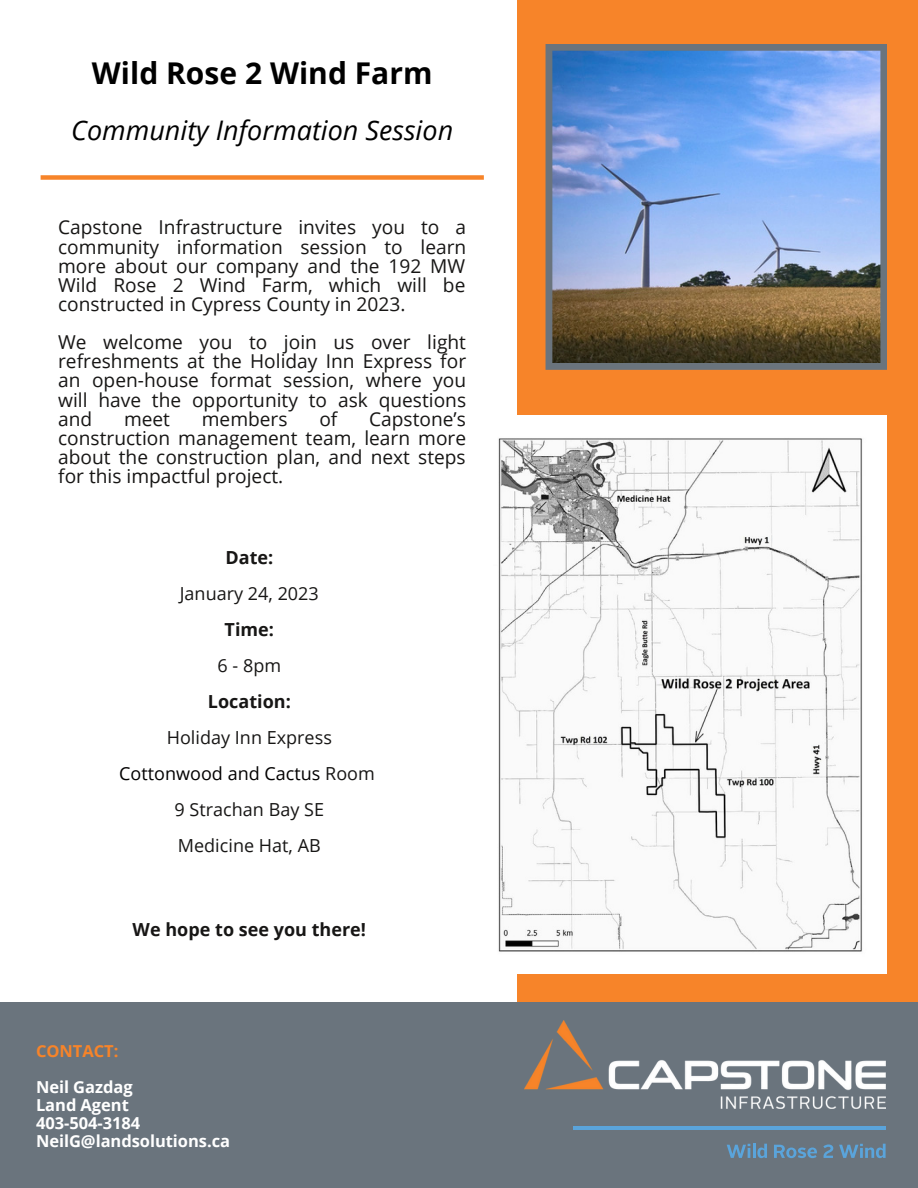
<style>
.page{position:relative;width:918px;height:1188px;background:#fff}
.page>*{position:absolute;margin:0;border:0;box-sizing:border-box;transform-origin:0 0}
.t1{font:700 30px "Open Sans";color:#000}
.t2{font:italic 27px "Open Sans";color:#000}
.t3{font:19.2px/19.2px "Open Sans";color:#171615;text-align:justify}
.t4{font:18px/36px "Open Sans";color:#171615;text-align:center}
.t5{font:700 18px "Open Sans";color:#171615}
.t6{font:700 16.5px/18px "Open Sans";letter-spacing:-.005em;color:#fff}
.t7{font:700 16.5px "Open Sans";letter-spacing:-.005em;color:#f78429}
.s1{color:#020000}
</style>
<div class="page">
<div style="left:517px;top:0;width:401px;height:1188px;background:#f78429"></div>
<div style="left:0;top:1002px;width:918px;height:186px;background:#6a747d"></div>
<img style="left:525px;top:1021px;width:361px;height:87px">
<div style="left:475px;top:416px;width:412px;height:558px;background:#fff"></div>
<img style="left:498px;top:438px;width:365px;height:514px">
<img style="left:546px;top:44px;width:341px;height:326px">
<div style="left:41px;top:175px;width:443px;height:5px;background:#f78429"></div>
<hr style="left:573px;top:1127px;width:312px;height:3px;background:#5aa4db">
<svg style="left:727px;top:1144px;width:23px;height:14px"></svg>
<hr style="left:753px;top:1144px;width:3px;height:14px;background:#5aa4db">
<svg style="left:757px;top:1144px;width:10px;height:14px"></svg>
<svg style="left:774px;top:1145px;width:43px;height:13px"></svg>
<svg style="left:823px;top:1144px;width:10px;height:14px"></svg>
<svg style="left:839px;top:1144px;width:47px;height:14px"></svg>
<h1 class="t1" style="left:92px;top:52px;width:342px">Wild Rose 2 Wind Farm</h1>
<h2 class="t2" style="left:71px;top:111px;width:384px">Community Information Session</h2>
<p class="t3" style="left:58px;top:217px;width:410px">Capstone Infrastructure invites you to a community information session to learn more about our company and the 192 MW Wild Rose 2 Wind Farm, which will be constructed in Cypress County in 2023.</p>
<p class="t3" style="left:58px;top:332px;width:410px">We welcome you to join us over light refreshments at the Holiday Inn Express for an open-house format session, where you will have the opportunity to ask questions and</p>
<p class="t3" style="left:124px;top:409px;width:48px">meet</p>
<p class="t3" style="left:202px;top:409px;width:87px">members</p>
<p class="t3" style="left:319px;top:409px;width:20px">of</p>
<p class="t3" style="left:58px;top:409px;width:410px;text-indent:311px">Capstone’s construction management team, learn more about the construction plan, and next steps for this impactful project.</p>
<p class="t5" style="left:226px;top:545px;width:49px">Date:</p>
<p class="t4" style="left:180px;top:575px;width:141px">January 24, 2023</p>
<p class="t5" style="left:225px;top:617px;width:51px">Time:</p>
<p class="t4" style="left:218px;top:647px;width:65px">6 - 8pm</p>
<p class="t5" style="left:208px;top:689px;width:84px">Location:</p>
<p class="t4" style="left:119px;top:719px;width:257px">Holiday Inn Express<br><span class="s1">Cottonwood and Cactus</span> Room<br>9 Strachan Bay SE<br>Medicine Hat, AB</p>
<p class="t5" style="left:133px;top:917px;width:235px">We hope to see you there!</p>
<p class="t7" style="left:36px;top:1039px;width:84px">CONTACT:</p>
<p class="t6" style="left:36px;top:1077px;width:196px">Neil Gazdag<br>Land Agent<br>403-504-3184<br>NeilG@landsolutions.ca</p>
</div>
